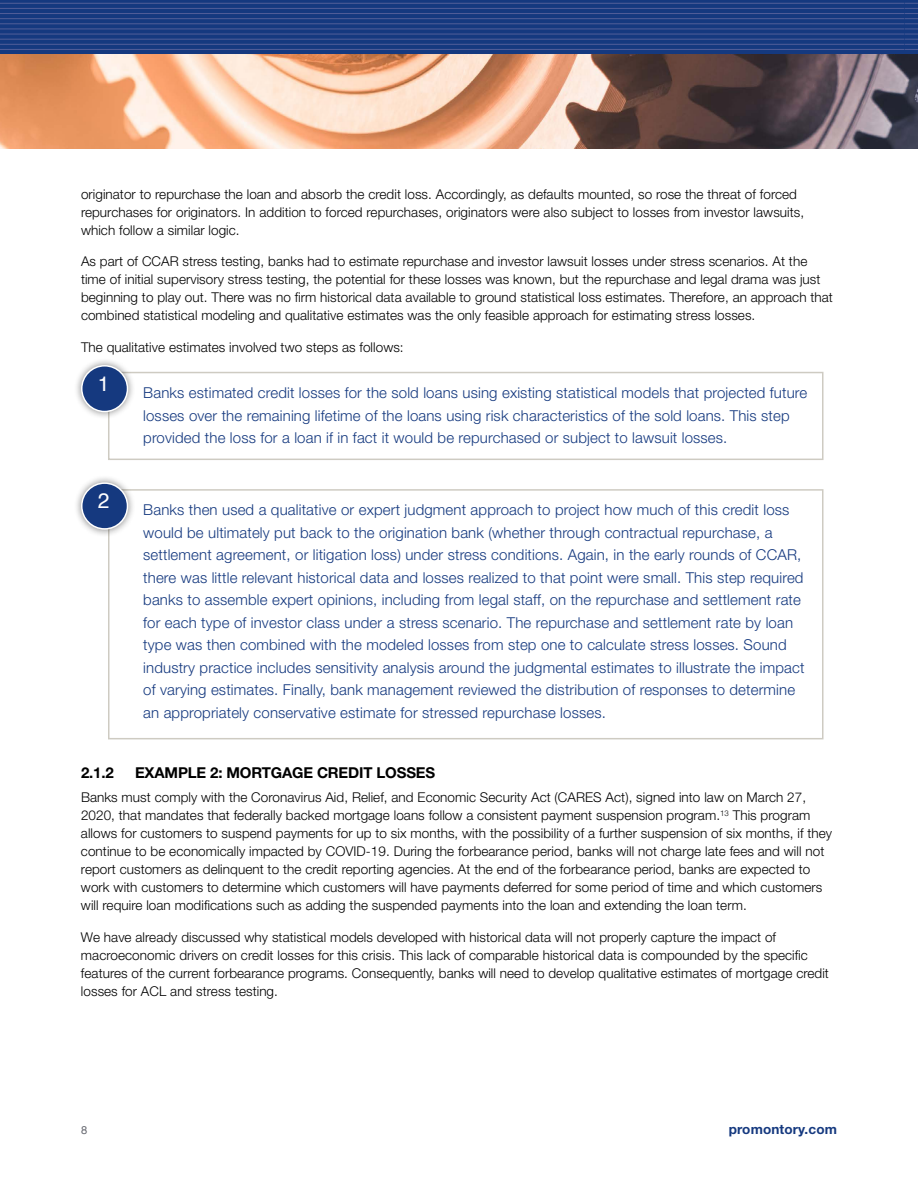
<style>
.page{position:relative;width:918px;height:1188px;background:#fff}
.page>*{position:absolute;margin:0;border:0;box-sizing:border-box;transform-origin:0 0}
.t1{font:21px "Helvetica";color:#fff}
.t2{font:300 15px/22.5px "Helvetica Neue LT Std";letter-spacing:.01em;color:#15397f}
.t3{font:700 15px "Helvetica Neue LT Std";letter-spacing:-.01em;color:#000}
.t4{font:300 13.5px/18px "Helvetica Neue LT Std";letter-spacing:.005em;color:#000}
.t5{font:700 13.5px "Helvetica Neue LT Std";letter-spacing:.01em;color:#15397f}
.t6{font:11.25px "Helvetica";color:#696b73}
</style>
<div class="page">
<div style="left:0;top:0;width:918px;height:80px;background:#15397f"></div>
<hr style="left:0;top:3px;width:918px;height:1px;background:#515e98">
<hr style="left:0;top:39px;width:918px;height:1px;background:#515e98">
<hr style="left:0;top:8px;width:918px;height:1px;background:#515e98">
<hr style="left:0;top:44px;width:918px;height:1px;background:#515e98">
<hr style="left:0;top:13px;width:918px;height:1px;background:#515e98">
<hr style="left:0;top:49px;width:918px;height:1px;background:#515e98">
<hr style="left:0;top:18px;width:918px;height:1px;background:#515e98">
<hr style="left:0;top:23px;width:918px;height:1px;background:#515e98">
<hr style="left:0;top:29px;width:918px;height:1px;background:#515e98">
<hr style="left:0;top:34px;width:918px;height:1px;background:#515e98">
<svg style="left:904px;top:0;width:14px;height:80px"></svg>
<svg style="left:905px;top:3px;width:13px;height:47px"></svg>
<img style="left:0;top:54px;width:918px;height:94px">
<div style="left:108px;top:372px;width:716px;height:88px;border:2px solid #cecbc2"></div>
<div style="left:73px;top:357px;width:63px;height:63px;background:#000;opacity:.5"></div>
<div style="left:82px;top:366px;width:46px;height:46px;background:#15397f;border-radius:50%"></div>
<div style="left:81px;top:365px;width:47px;height:47px;border:2px solid #fff;border-radius:50%"></div>
<div style="left:108px;top:489px;width:716px;height:250px;border:2px solid #cecbc2"></div>
<div style="left:73px;top:474px;width:63px;height:64px;background:#000;opacity:.5"></div>
<div style="left:82px;top:483px;width:46px;height:46px;background:#15397f;border-radius:50%"></div>
<div style="left:81px;top:482px;width:47px;height:48px;border:2px solid #fff;border-radius:50%"></div>
<p class="t4" style="left:81px;top:185px;width:725px">originator to repurchase the loan and absorb the credit loss. Accordingly, as defaults mounted, so rose the threat of forced repurchases for originators. In addition to forced repurchases, originators were also subject to losses from investor lawsuits, which follow a similar logic.</p>
<p class="t4" style="left:81px;top:252px;width:753px">As part of CCAR stress testing, banks had to estimate repurchase and investor lawsuit losses under stress scenarios. At the time of initial supervisory stress testing, the potential for these losses was known, but the repurchase and legal drama was just beginning to play out. There was no firm historical data available to ground statistical loss estimates. Therefore, an approach that combined statistical modeling and qualitative estimates was the only feasible approach for estimating stress losses.</p>
<p class="t4" style="left:81px;top:338px;width:324px">The qualitative estimates involved two steps as follows:</p>
<h1 class="t1" style="left:98px;top:367px;width:13px">1</h1>
<h1 class="t1" style="left:98px;top:484px;width:13px">2</h1>
<p class="t2" style="left:143px;top:381px;width:666px">Banks estimated credit losses for the sold loans using existing statistical models that projected future losses over the remaining lifetime of the loans using risk characteristics of the sold loans. This step provided the loss for a loan if in fact it would be repurchased or subject to lawsuit losses.</p>
<p class="t2" style="left:143px;top:499px;width:663px">Banks then used a qualitative or expert judgment approach to project how much of this credit loss would be ultimately put back to the origination bank (whether through contractual repurchase, a settlement agreement, or litigation loss) under stress conditions. Again, in the early rounds of CCAR, there was little relevant historical data and losses realized to that point were small. This step required banks to assemble expert opinions, including from legal staff, on the repurchase and settlement rate for each type of investor class under a stress scenario. The repurchase and settlement rate by loan type was then combined with the modeled losses from step one to calculate stress losses. Sound industry practice includes sensitivity analysis around the judgmental estimates to illustrate the impact of varying estimates. Finally, bank management reviewed the distribution of responses to determine an appropriately conservative estimate for stressed repurchase losses.</p>
<p class="t3" style="left:81px;top:763px;width:34px">2.1.2</p>
<p class="t3" style="left:135px;top:763px;width:302px">EXAMPLE 2: MORTGAGE CREDIT LOSSES</p>
<p class="t4" style="left:81px;top:788px;width:753px">Banks must comply with the Coronavirus Aid, Relief, and Economic Security Act (CARES Act), signed into law on March 27, 2020, that mandates that federally backed mortgage loans follow a consistent payment suspension program.<sup>13</sup> This program allows for customers to suspend payments for up to six months, with the possibility of a further suspension of six months, if they continue to be economically impacted by COVID-19. During the forbearance period, banks will not charge late fees and will not report customers as delinquent to the credit reporting agencies. At the end of the forbearance period, banks are expected to work with customers to determine which customers will have payments deferred for some period of time and which customers will require loan modifications such as adding the suspended payments into the loan and extending the loan term.</p>
<p class="t4" style="left:81px;top:928px;width:749px">We have already discussed why statistical models developed with historical data will not properly capture the impact of macroeconomic drivers on credit losses for this crisis. This lack of comparable historical data is compounded by the specific features of the current forbearance programs. Consequently, banks will need to develop qualitative estimates of mortgage credit losses for ACL and stress testing.</p>
<p class="t6" style="left:81px;top:1121px;width:8px">8</p>
<p class="t5" style="left:729px;top:1121px;width:110px">promontory.com</p>
</div>
